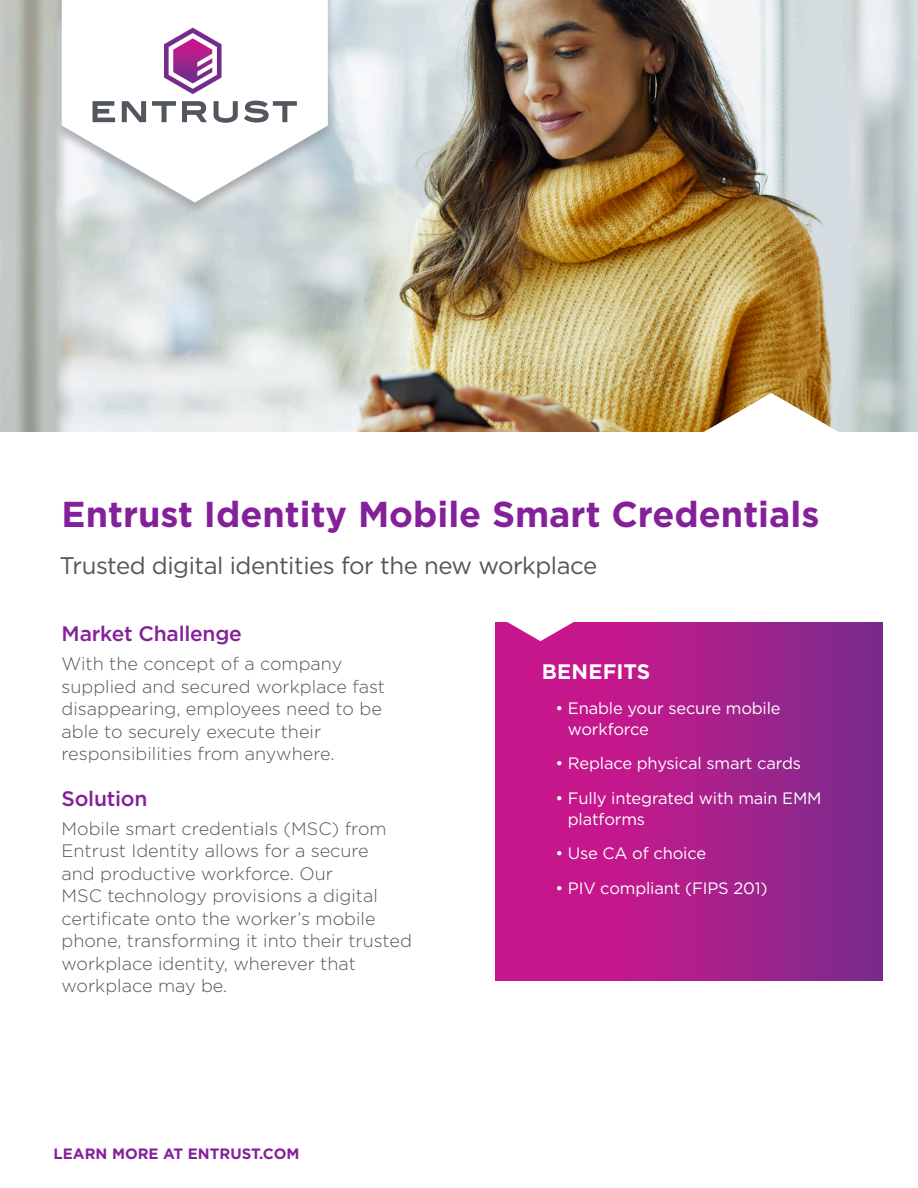
<style>
.page{position:relative;width:918px;height:1188px;background:#fff}
.page>*{position:absolute;margin:0;border:0;box-sizing:border-box;transform-origin:0 0}
.t1{font:700 36px "Gotham";color:#85209b}
.t2{font:24px "Gotham";letter-spacing:-.02em;color:#54555a}
.Subhead{font:500 21px "Gotham";letter-spacing:-.01em;color:#85209b}
.t3{font:700 21px "Gotham";letter-spacing:.01em;color:#fff}
.Body_copy{font:300 18px/22.5px "Gotham";color:#54555a}
.t4{font:16.5px/21px "Gotham";letter-spacing:-.01em;color:#fff}
.CTA_URL_front{font:700 15px "Gotham";color:#85209b}
</style>
<div class="page">
<img style="left:1px;top:0;width:917px;height:432px">
<div style="left:54px;top:0;width:282px;height:217px;background:#96989a;opacity:.75"></div>
<svg style="left:62px;top:0;width:266px;height:202px"></svg>
<svg style="left:93px;top:101px;width:22px;height:21px"></svg>
<svg style="left:122px;top:101px;width:24px;height:21px"></svg>
<svg style="left:152px;top:101px;width:24px;height:21px"></svg>
<svg style="left:182px;top:101px;width:25px;height:21px"></svg>
<svg style="left:214px;top:101px;width:24px;height:22px"></svg>
<svg style="left:244px;top:100px;width:53px;height:23px"></svg>
<svg style="left:164px;top:28px;width:58px;height:66px"></svg>
<svg style="left:701px;top:393px;width:141px;height:39px"></svg>
<svg style="left:496px;top:623px;width:387px;height:358px;background:#aa1e8b"></svg>
<svg style="left:507px;top:622px;width:67px;height:19px"></svg>
<p class="t1" style="left:62px;top:490px;width:759px">Entrust Identity Mobile Smart Credentials</p>
<p class="t2" style="left:60px;top:550px;width:539px">Trusted digital identities for the new workplace</p>
<p class="Subhead" style="left:62px;top:620px;width:182px">Market Challenge</p>
<p class="Body_copy" style="left:62px;top:652px;width:325px">With the concept of a company supplied and secured workplace fast disappearing, employees need to be able to securely execute their responsibilities from anywhere.</p>
<p class="Subhead" style="left:62px;top:784px;width:87px">Solution</p>
<p class="Body_copy" style="left:62px;top:817px;width:352px">Mobile smart credentials (MSC) from Entrust Identity allows for a secure<br>and productive workforce. Our<br>MSC technology provisions a digital certificate onto the worker’s mobile phone, transforming it into their trusted workplace identity, wherever that workplace may be.</p>
<p class="CTA_URL_front" style="left:54px;top:1144px;width:247px">LEARN MORE AT ENTRUST.COM</p>
<p class="t3" style="left:542px;top:658px;width:110px">BENEFITS</p>
<p class="t4" style="left:568px;top:697px;width:214px;text-indent:-13px">• Enable your secure mobile workforce</p>
<p class="t4" style="left:555px;top:753px;width:247px">• Replace physical smart cards</p>
<p class="t4" style="left:568px;top:787px;width:255px;text-indent:-13px">• Fully integrated with main EMM platforms</p>
<p class="t4" style="left:555px;top:843px;width:152px">• Use CA of choice</p>
<p class="t4" style="left:555px;top:877px;width:214px">• PIV compliant (FIPS 201)</p>
</div>
